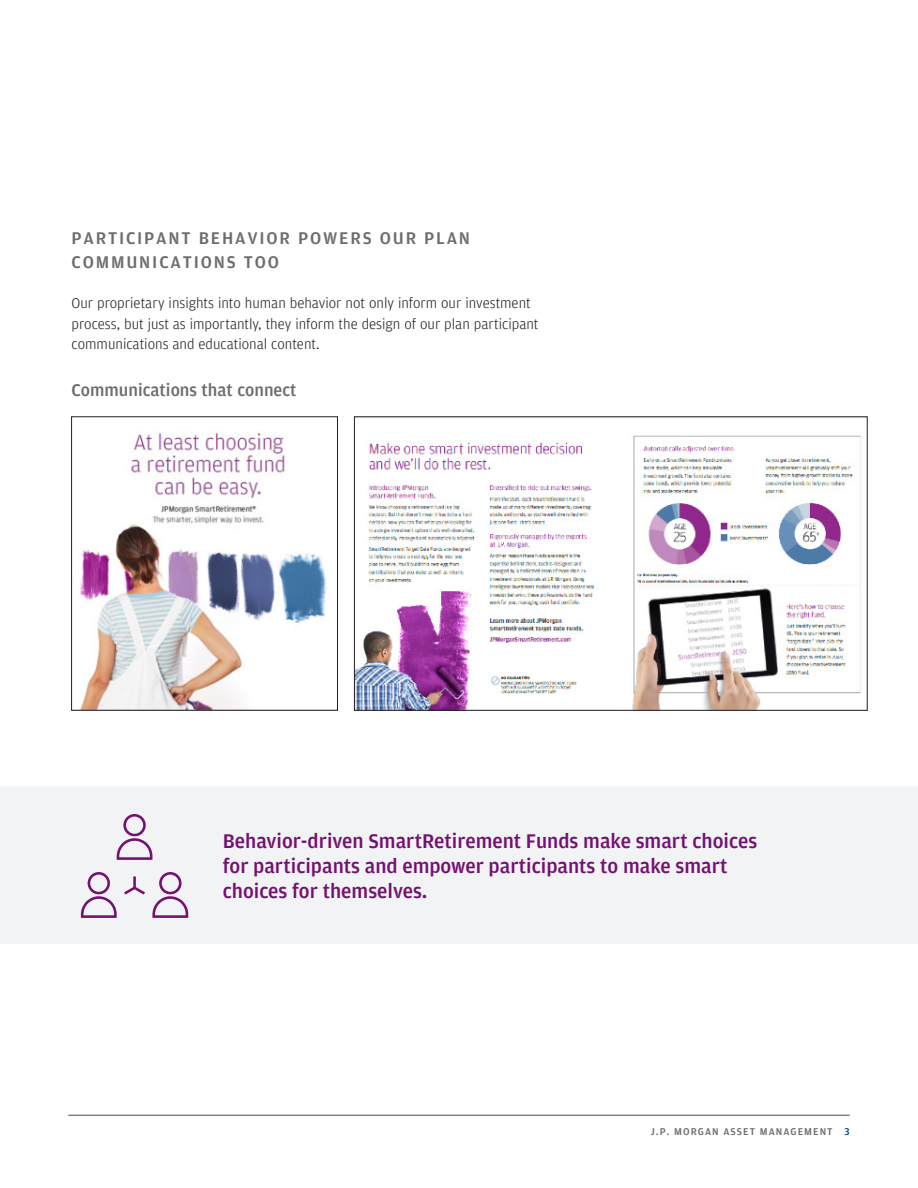
<style>
.page{position:relative;width:918px;height:1188px;background:#fff}
.page>*{position:absolute;margin:0;border:0;box-sizing:border-box;transform-origin:0 0}
.t1{font:500 21px/25.2px "Amplitude";color:#731270}
._1st_SUBHEAD{font:500 18px/24px "Amplitude";letter-spacing:.1em;color:#6c6d70}
._2nd_Subhead{font:500 18px "Amplitude";color:#6c6d70}
.Body_Copy{font:300 15px/20.2px "Amplitude";color:#231f20}
.t2{font:500 10.5px "Amplitude";letter-spacing:.1em;color:#6c6d70}
.s1{color:#004981}
</style>
<div class="page">
<hr style="left:68px;top:1115px;width:782px;height:1px;background:#808285">
<img style="left:80px;top:433px;width:247px;height:276px">
<div style="left:71px;top:417px;width:267px;height:294px;border:1px solid #231f20"></div>
<img style="left:356px;top:435px;width:505px;height:274px">
<div style="left:354px;top:417px;width:513px;height:294px;border:1px solid #231f20"></div>
<div style="left:0;top:786px;width:918px;height:158px;background:#f2f3f4"></div>
<svg style="left:116px;top:814px;width:37px;height:46px"></svg>
<svg style="left:80px;top:872px;width:109px;height:46px"></svg>
<p class="_1st_SUBHEAD" style="left:72px;top:225px;width:400px">PARTICIPANT BEHAVIOR POWERS OUR PLAN<br>COMMUNICATIONS TOO</p>
<p class="Body_Copy" style="left:72px;top:293px;width:468px">Our proprietary insights into human behavior not only inform our investment process, but just as importantly, they inform the design of our plan participant communications and educational content.</p>
<p class="_2nd_Subhead" style="left:72px;top:379px;width:226px">Communications that connect</p>
<p class="t1" style="left:223px;top:828px;width:536px">Behavior-driven SmartRetirement Funds make smart choices for participants and empower participants to make smart choices for themselves.</p>
<p class="t2" style="left:651px;top:1125px;width:200px">J.P. MORGAN ASSET MANAGEMENT <span class="s1">3</span></p>
</div>
